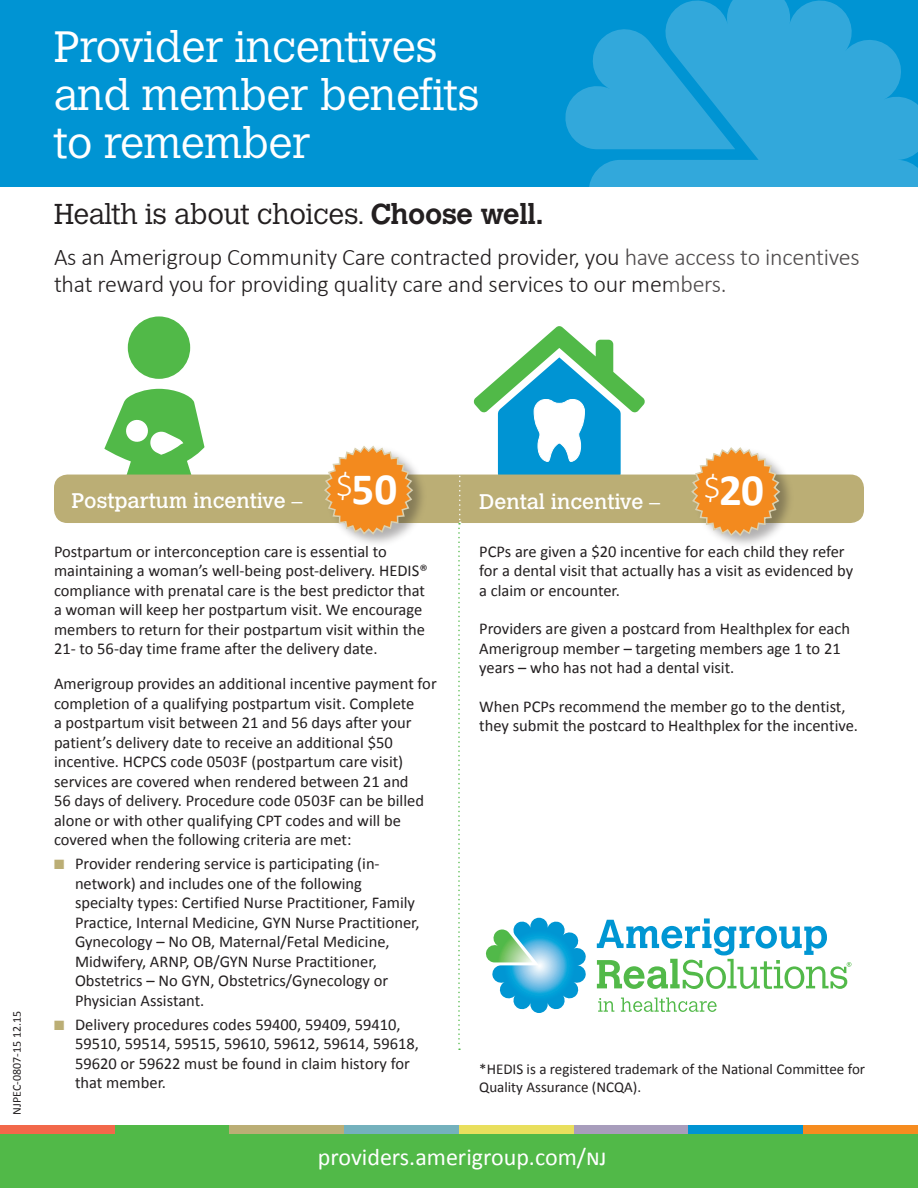
<style>
.page{position:relative;width:918px;height:1188px;background:#fff}
.page>*{position:absolute;margin:0;border:0;box-sizing:border-box;transform-origin:0 0}
.t1{font:700 45px "Calibri";color:#fff}
.t2{font:300 43.5px/48px "Calvert MT Std";letter-spacing:-.01em;color:#fff}
.t3{font:300 28.5px "Calvert MT Std";letter-spacing:-.01em;color:#231f20}
.t4{font:300 24px/27px "Calibri";letter-spacing:-.01em;color:#231f20}
.t5{font:24px "Calibri";color:#fff}
.t6{font:21px "Calvert MT Std";color:#fff}
.t7{font:16.5px/19.5px "Calibri";color:#231f20}
.t8{font:15px/18px "Calibri";color:#231f20}
.t9{font:12px "Calibri";color:#231f20}
.s1{font-weight:700}
.s2{color:#bbae75}
</style>
<div class="page">
<svg style="left:473px;top:326px;width:172px;height:149px"></svg>
<svg style="left:104px;top:316px;width:101px;height:159px"></svg>
<div style="left:0;top:1129px;width:918px;height:59px;background:#51b948"></div>
<div style="left:0;top:0;width:918px;height:186px;background:#0094d3"></div>
<div style="left:54px;top:475px;width:810px;height:48px;background:#bbae75;border-radius:14px"></div>
<div style="left:692px;top:446px;width:103px;height:104px;background:#231f20;opacity:.35"></div>
<svg style="left:690px;top:446px;width:92px;height:91px"></svg>
<div style="left:325px;top:445px;width:103px;height:103px;background:#231f20;opacity:.35"></div>
<svg style="left:323px;top:445px;width:91px;height:91px"></svg>
<svg style="left:598px;top:998px;width:16px;height:14px"></svg>
<svg style="left:621px;top:998px;width:96px;height:14px"></svg>
<svg style="left:486px;top:918px;width:100px;height:95px"></svg>
<svg style="left:597px;top:918px;width:254px;height:71px"></svg>
<div style="left:0;top:1125px;width:115px;height:9px;background:#f2684a"></div>
<div style="left:115px;top:1125px;width:115px;height:9px;background:#51b948"></div>
<div style="left:230px;top:1125px;width:114px;height:9px;background:#bbae75"></div>
<div style="left:344px;top:1125px;width:115px;height:9px;background:#74b1bd"></div>
<div style="left:459px;top:1125px;width:115px;height:9px;background:#e9df5d"></div>
<div style="left:574px;top:1125px;width:114px;height:9px;background:#a89dbc"></div>
<div style="left:688px;top:1125px;width:115px;height:9px;background:#0094d3"></div>
<div style="left:803px;top:1125px;width:115px;height:9px;background:#f68c1f"></div>
<svg style="left:458px;top:474px;width:3px;height:576px"></svg>
<svg style="left:565px;top:88px;width:21px;height:59px"></svg>
<svg style="left:586px;top:0;width:332px;height:333px;fill:#32a8db"></svg>
<svg style="left:900px;top:267px;width:18px;height:18px"></svg>
<h2 class="t2" style="left:54px;top:24px;width:427px">Provider incentives and member benefits to remember</h2>
<h3 class="t3" style="left:54px;top:198px;width:491px">Health is about choices. <span class="s1">Choose well.</span></h3>
<h3 class="t4" style="left:54px;top:242px;width:807px">As an Amerigroup Community Care contracted provider, you have access to incentives that reward you for providing quality care and services to our members.</h3>
<p class="t9" style="left:9px;top:1114px;width:105px;rotate:-90deg">NJPEC-0807-15 12.15</p>
<h1 class="t1" style="left:336px;top:461px;width:63px"><sup>$</sup>50</h1>
<h1 class="t1" style="left:704px;top:463px;width:62px"><sup>$</sup>20</h1>
<p class="t6" style="left:72px;top:488px;width:232px">Postpartum incentive –</p>
<p class="t7" style="left:54px;top:542px;width:375px">Postpartum or interconception care is essential to maintaining a woman’s well-being post-delivery. HEDIS® compliance with prenatal care is the best predictor that a woman will keep her postpartum visit. We encourage members to return for their postpartum visit within the 21- to 56-day time frame after the delivery date.</p>
<p class="t7" style="left:54px;top:674px;width:384px">Amerigroup provides an additional incentive payment for completion of a qualifying postpartum visit. Complete<br>a postpartum visit between 21 and 56 days after your patient’s delivery date to receive an additional $50 incentive. HCPCS code 0503F (postpartum care visit) services are covered when rendered between 21 and<br>56 days of delivery. Procedure code 0503F can be billed alone or with other qualifying CPT codes and will be covered when the following criteria are met:</p>
<p class="t7" style="left:75px;top:854px;width:346px;text-indent:-21px"><span class="s2">■</span> Provider rendering service is participating (in&shy;network) and includes one of the following specialty types: Certified Nurse Practitioner, Family Practice, Internal Medicine, GYN Nurse Practitioner, Gynecology – No OB, Maternal/Fetal Medicine, Midwifery, ARNP, OB/GYN Nurse Practitioner, Obstetrics – No GYN, Obstetrics/Gynecology or Physician Assistant.</p>
<p class="t7" style="left:75px;top:1015px;width:346px;text-indent:-21px"><span class="s2">■</span> Delivery procedures codes 59400, 59409, 59410, 59510, 59514, 59515, 59610, 59612, 59614, 59618, 59620 or 59622 must be found in claim history for that member.</p>
<p class="t6" style="left:479px;top:490px;width:182px">Dental incentive –</p>
<p class="t7" style="left:479px;top:541px;width:376px">PCPs are given a $20 incentive for each child they refer for a dental visit that actually has a visit as evidenced by a claim or encounter.</p>
<p class="t7" style="left:479px;top:619px;width:372px">Providers are given a postcard from Healthplex for each<br>Amerigroup member – targeting members age 1 to 21 years – who has not had a dental visit.</p>
<p class="t7" style="left:479px;top:696px;width:380px">When PCPs recommend the member go to the dentist, they submit the postcard to Healthplex for the incentive.</p>
<p class="t8" style="left:479px;top:1060px;width:387px">*HEDIS is a registered trademark of the National Committee for<br>Quality Assurance (NCQA).</p>
<h3 class="t5" style="left:318px;top:1142px;width:290px">providers.amerigroup.com/nj</h3>
</div>
